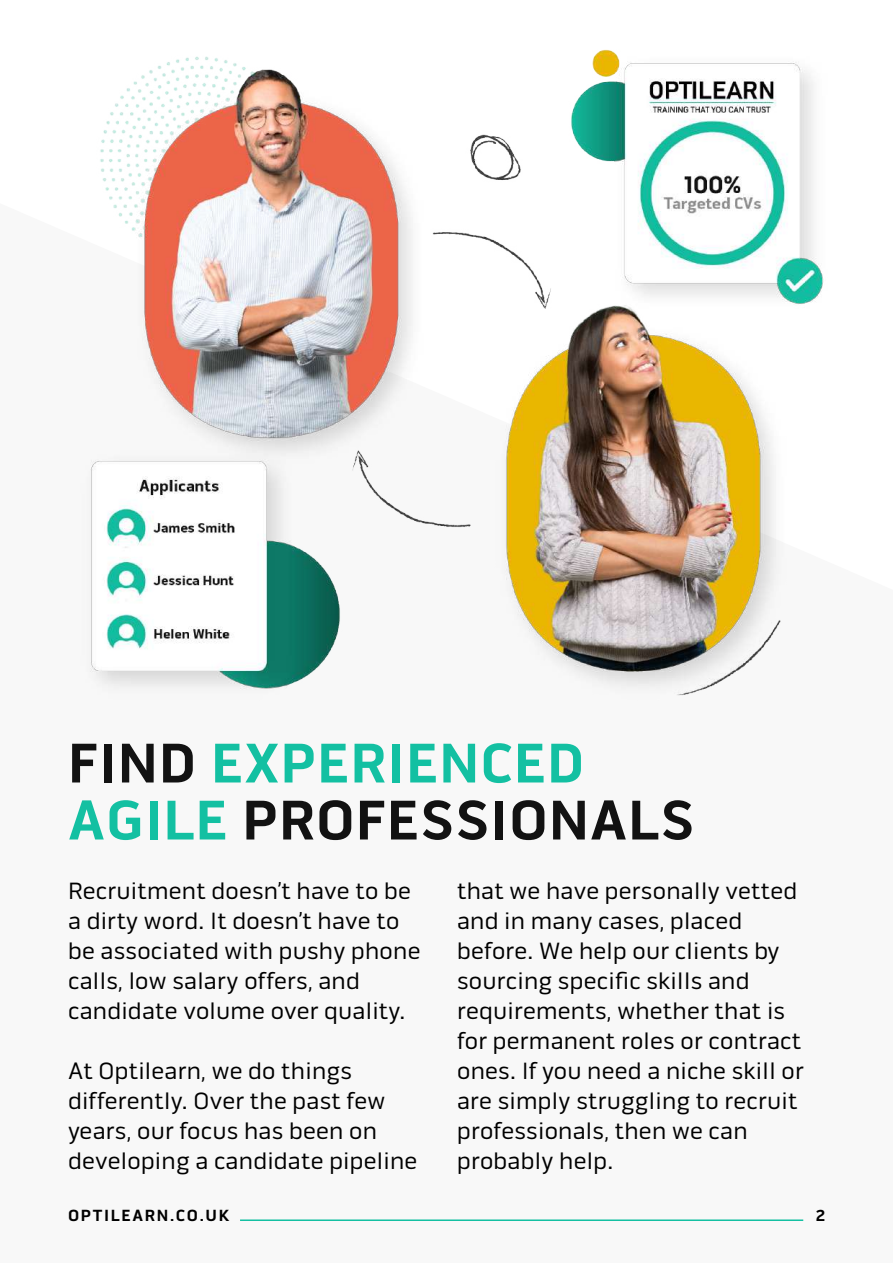
<style>
.page{position:relative;width:893px;height:1263px;background:#fff}
.page>*{position:absolute;margin:0;border:0;box-sizing:border-box;transform-origin:0 0}
.t1{font:700 57px/57px "Pill Gothic 600 mg";letter-spacing:.02em;color:#121212}
.t2{font:24px/30px "Pill Gothic 600 mg";letter-spacing:.01em;color:#000}
.t3{font:700 16.5px "Pill Gothic 600 mg";letter-spacing:.1em;color:#000}
.s1{color:#13c0a2}
</style>
<div class="page">
<hr style="left:240px;top:1219px;width:563px;height:2px;background:#13c0a2">
<img style="left:89px;top:49px;width:735px;height:647px">
<h1 class="t1" style="left:68px;top:735px;width:628px">FIND <span class="s1">EXPERIENCED<br>AGILE</span> PROFESSIONALS</h1>
<p class="t2" style="left:68px;top:876px;width:354px">Recruitment doesn’t have to be a dirty word. It doesn’t have to be associated with pushy phone calls, low salary offers, and candidate volume over quality.</p>
<p class="t2" style="left:68px;top:1056px;width:351px">At Optilearn, we do things differently. Over the past few years, our focus has been on developing a candidate pipeline</p>
<p class="t2" style="left:457px;top:876px;width:348px">that we have personally vetted and in many cases, placed before. We help our clients by sourcing specific skills and requirements, whether that is for permanent roles or contract ones. If you need a niche skill or are simply struggling to recruit professionals, then we can probably help.</p>
<p class="t3" style="left:68px;top:1205px;width:163px">OPTILEARN.CO.UK</p>
<p class="t3" style="left:816px;top:1205px;width:11px">2</p>
</div>
